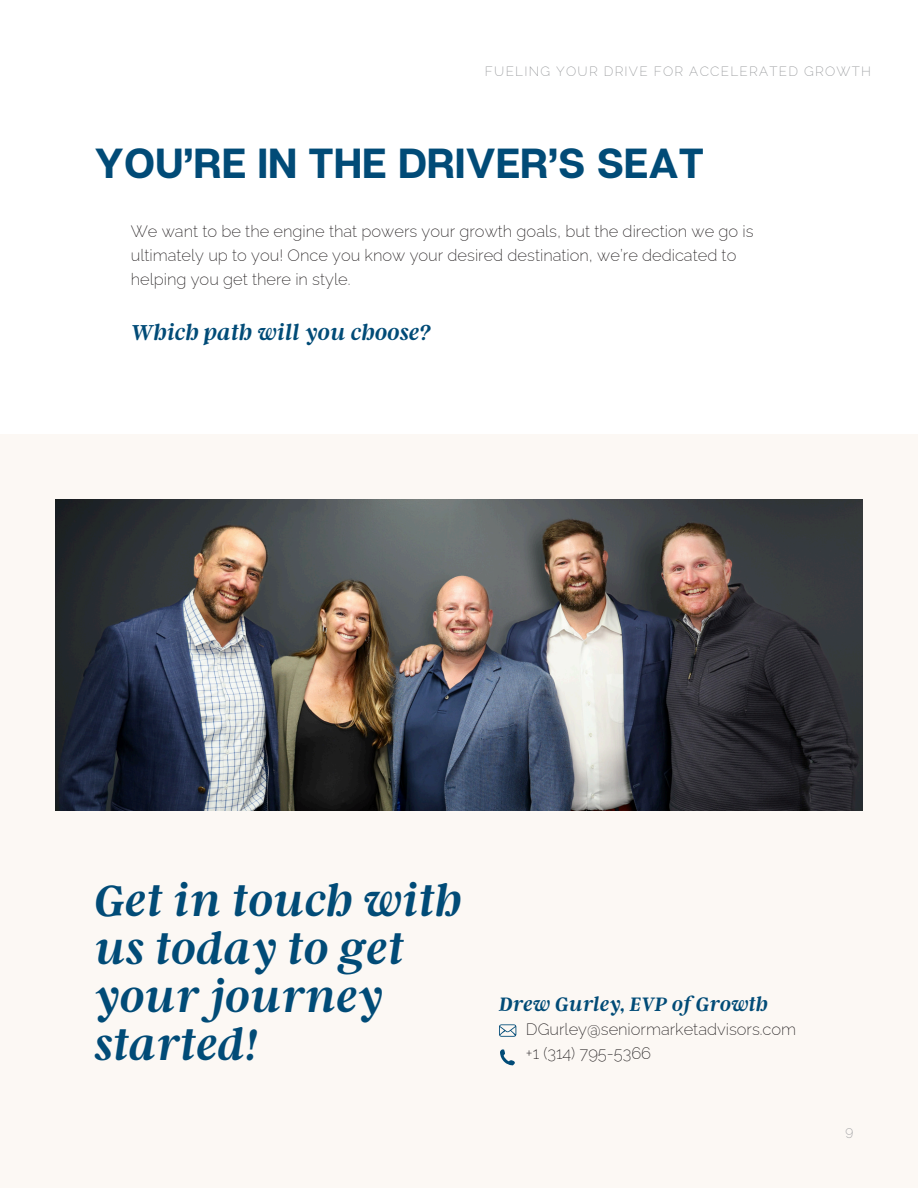
<style>
.page{position:relative;width:918px;height:1188px;background:#fff}
.page>*{position:absolute;margin:0;border:0;box-sizing:border-box;transform-origin:0 0}
.t1{font:italic 600 48.3px/48.3px "Argent CF";color:#014b77}
.t2{font:700 42px "Articulat CF";color:#014b77}
.t3{font:italic 600 24px "Argent CF";color:#014b77}
.t4{font:italic 600 21.6px "Argent CF";color:#014b77}
.t5{font:200 16.5px/23.7px "Raleway";color:#231f20}
.t6{font:200 13.5px "Raleway";letter-spacing:.095em;color:#939598}
</style>
<div class="page">
<div style="left:0;top:434px;width:918px;height:754px;background:#fcf8f4"></div>
<img style="left:55px;top:499px;width:808px;height:312px">
<svg style="left:499px;top:1024px;width:17px;height:13px"></svg>
<svg style="left:500px;top:1049px;width:15px;height:16px"></svg>
<p class="t6" style="left:485px;top:64px;width:388px">FUELING YOUR DRIVE FOR ACCELERATED GROWTH</p>
<h2 class="t2" style="left:94px;top:137px;width:611px">YOU’RE IN THE DRIVER’S SEAT</h2>
<h4 class="t5" style="left:131px;top:220px;width:624px">We want to be the engine that powers your growth goals, but the direction we go is ultimately up to you! Once you know your desired destination, we’re dedicated to helping you get there in style.</h4>
<h3 class="t3" style="left:131px;top:316px;width:302px">Which path will you choose?</h3>
<h1 class="t1" style="left:94px;top:874px;width:369px">Get in touch with us today to get your journey started!</h1>
<h4 class="t4" style="left:499px;top:990px;width:270px">Drew Gurley, EVP of Growth</h4>
<p class="t5" style="left:526px;top:1018px;width:272px">DGurley@seniormarketadvisors.com +1 (314) 795-5366</p>
<h3 class="t6" style="left:846px;top:1123px;width:9px">9</h3>
</div>
